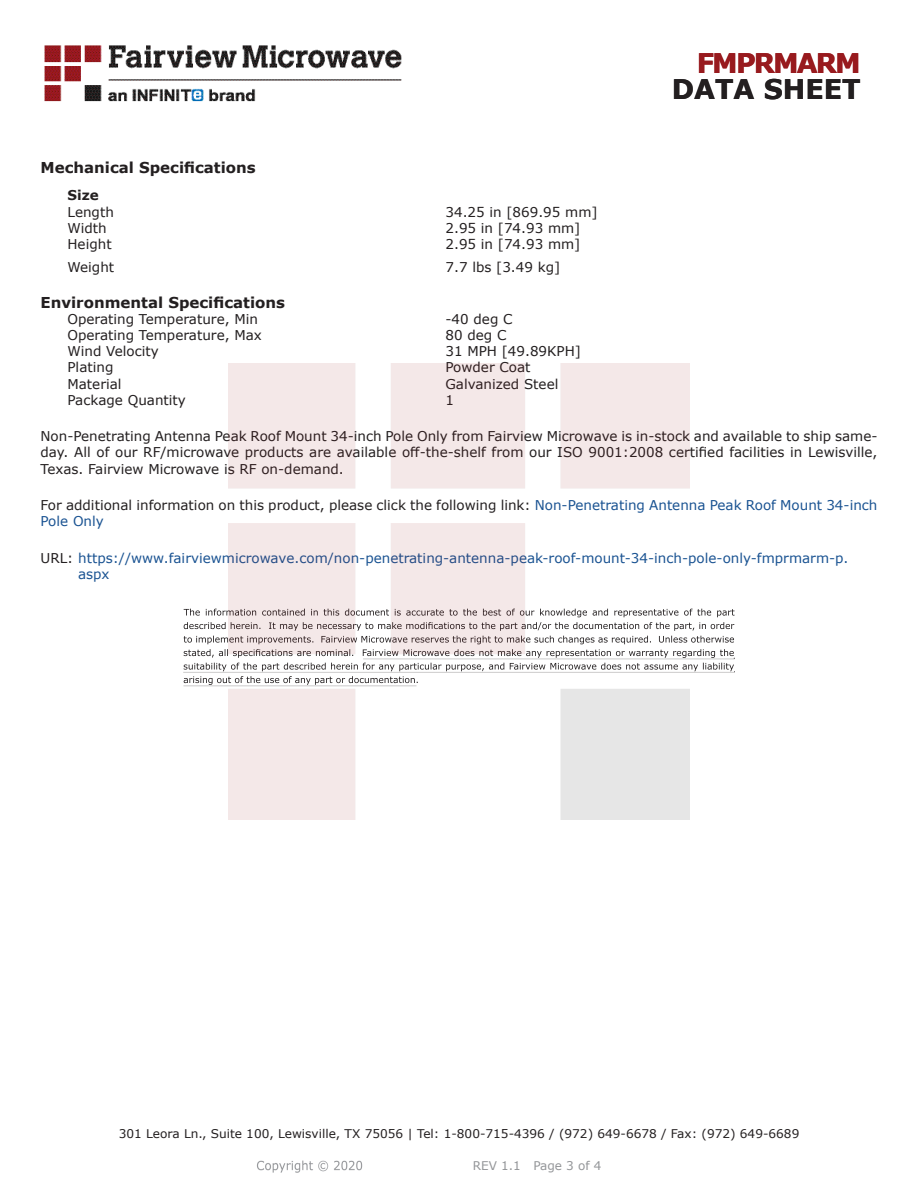
<style>
.page{position:relative;width:918px;height:1188px;background:#fff}
.page>*{position:absolute;margin:0;border:0;box-sizing:border-box;transform-origin:0 0}
.t1{font:700 27px "Verdana";color:#231f20}
.FM{font:700 27px "Verdana";letter-spacing:-.07em;color:#981a1e}
.Head1{font:700 15px "Verdana";color:#231f20}
.Web_Description_Para{font:13.5px/16.2px "Verdana";color:#231f20;text-align:justify}
.Specs_Para{font:13.5px "Verdana";color:#231f20}
.URL_para{font:13.5px/16.2px "Verdana";color:#1a5392}
.Head2_after_Head1{font:700 13.5px "Verdana";color:#231f20}
.t2{font:12px "Verdana";color:#231f20}
.REV_Info{font:12px "Verdana";color:#939598}
.s1{color:#1a5392}
.s2{color:#231f20}
</style>
<div class="page">
<svg style="left:184px;top:609px;width:551px;height:76px"></svg>
<hr style="left:363px;top:659px;width:372px;height:1px;background:#231f20">
<hr style="left:183px;top:672px;width:551px;height:1px;background:#231f20">
<hr style="left:183px;top:685px;width:234px;height:1px;background:#231f20">
<img style="left:257px;top:1160px;width:106px;height:13px">
<img style="left:228px;top:364px;width:462px;height:456px">
<img style="left:44px;top:45px;width:358px;height:57px">
<p class="FM" style="left:697px;top:44px;width:166px">FMPRMARM</p>
<p class="t1" style="left:672px;top:70px;width:191px">DATA SHEET</p>
<p class="Head1" style="left:40px;top:157px;width:217px">Mechanical Specifications</p>
<p class="Head2_after_Head1" style="left:68px;top:186px;width:33px">Size</p>
<p class="Specs_Para" style="left:68px;top:202px;width:48px">Length</p>
<p class="Specs_Para" style="left:446px;top:202px;width:154px">34.25 in [869.95 mm]</p>
<p class="Specs_Para" style="left:68px;top:219px;width:41px">Width</p>
<p class="Specs_Para" style="left:446px;top:219px;width:136px">2.95 in [74.93 mm]</p>
<p class="Specs_Para" style="left:68px;top:235px;width:46px">Height</p>
<p class="Specs_Para" style="left:446px;top:235px;width:136px">2.95 in [74.93 mm]</p>
<p class="Specs_Para" style="left:68px;top:257px;width:48px">Weight</p>
<p class="Specs_Para" style="left:446px;top:257px;width:116px">7.7 lbs [3.49 kg]</p>
<p class="Head1" style="left:40px;top:291px;width:246px">Environmental Specifications</p>
<p class="Specs_Para" style="left:68px;top:310px;width:192px">Operating Temperature, Min</p>
<p class="Specs_Para" style="left:446px;top:310px;width:69px">-40 deg C</p>
<p class="Specs_Para" style="left:68px;top:326px;width:196px">Operating Temperature, Max</p>
<p class="Specs_Para" style="left:446px;top:326px;width:62px">80 deg C</p>
<p class="Specs_Para" style="left:68px;top:342px;width:93px">Wind Velocity</p>
<p class="Specs_Para" style="left:446px;top:342px;width:137px">31 MPH [49.89KPH]</p>
<p class="Specs_Para" style="left:68px;top:358px;width:47px">Plating</p>
<p class="Specs_Para" style="left:446px;top:358px;width:87px">Powder Coat</p>
<p class="Specs_Para" style="left:68px;top:374px;width:56px">Material</p>
<p class="Specs_Para" style="left:446px;top:374px;width:114px">Galvanized Steel</p>
<p class="Specs_Para" style="left:68px;top:391px;width:120px">Package Quantity</p>
<p class="Specs_Para" style="left:446px;top:391px;width:10px">1</p>
<p class="Web_Description_Para" style="left:40px;top:428px;width:839px">Non-Penetrating Antenna Peak Roof Mount 34-inch Pole Only from Fairview Microwave is in-stock and available to ship same&shy;day. All of our RF/microwave products are available off-the-shelf from our ISO 9001:2008 certified facilities in Lewisville, Texas. Fairview Microwave is RF on-demand.</p>
<p class="Web_Description_Para" style="left:40px;top:497px;width:839px">For additional information on this product, please click the following link: <span class="s1">Non-Penetrating Antenna Peak Roof Mount 34-inch<br>Pole Only</span></p>
<p class="URL_para" style="left:78px;top:550px;width:772px;text-indent:-38px"><span class="s2">URL:</span> https://www.fairviewmicrowave.com/non-penetrating-antenna-peak-roof-mount-34-inch-pole-only-fmprmarm-p. aspx</p>
<p class="t2" style="left:119px;top:1125px;width:682px">301 Leora Ln., Suite 100, Lewisville, TX 75056 | Tel: 1-800-715-4396 / (972) 649-6678 / Fax: (972) 649-6689</p>
<p class="REV_Info" style="left:473px;top:1157px;width:130px">REV 1.1 Page 3 of 4</p>
</div>
